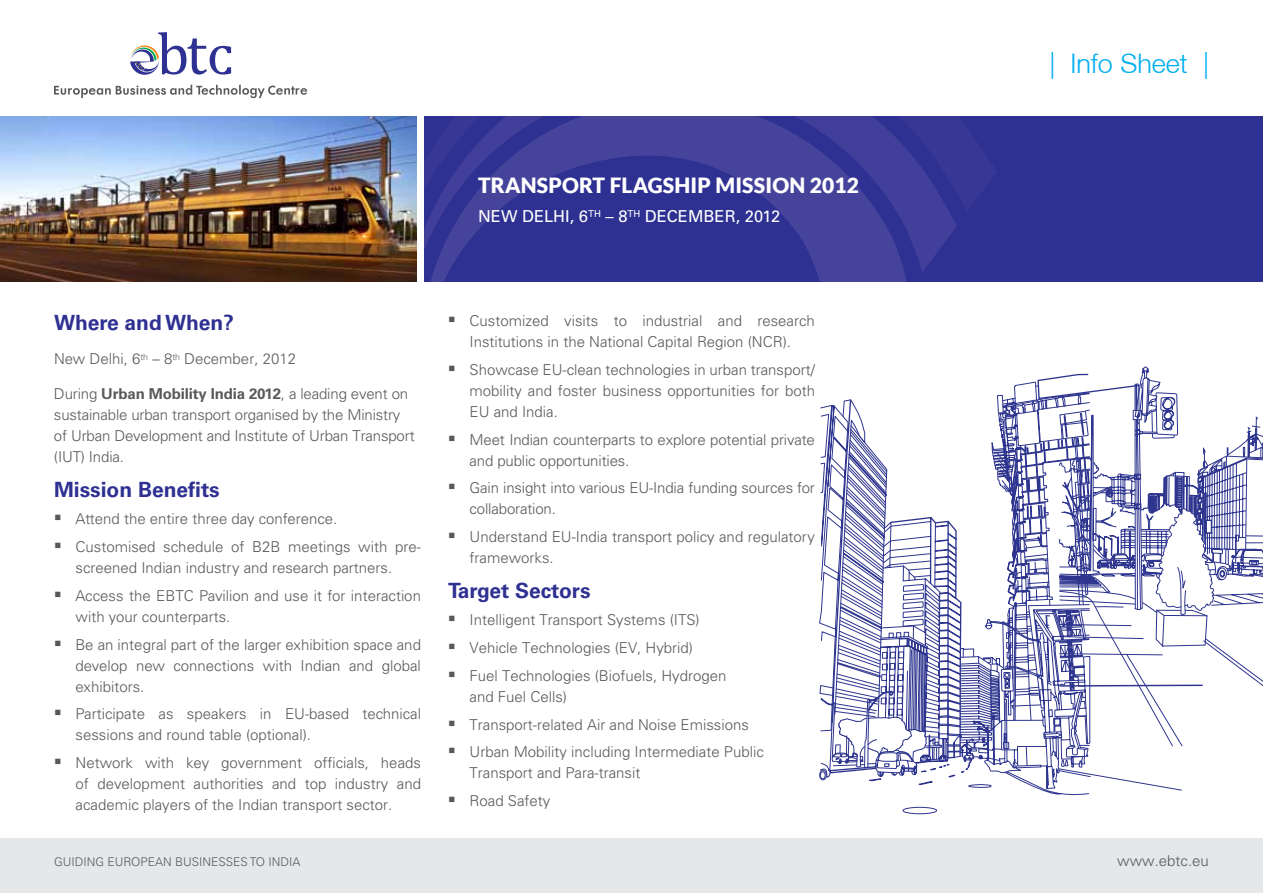
<style>
.page{position:relative;width:1263px;height:893px;background:#fff}
.page>*{position:absolute;margin:0;border:0;box-sizing:border-box;transform-origin:0 0}
.t1{font:300 27px "Helvetica Neue LT";color:#00aeef}
.t2{font:700 21px "Univers";color:#2e3092}
.t3{font:900 21px "Lato";letter-spacing:.01em;color:#fff}
.t4{font:16.5px "Univers";color:#fff}
.t5{font:300 15px/21px "Univers";color:#58595b}
.t6{font:300 12px "Univers";color:#58595b}
.s1{font-weight:700}
</style>
<div class="page">
<div style="left:0;top:839px;width:1263px;height:54px;background:#e6e7e8"></div>
<svg style="left:130px;top:32px;width:101px;height:43px"></svg>
<svg style="left:54px;top:85px;width:253px;height:13px"></svg>
<div style="left:425px;top:116px;width:838px;height:166px;background:#2e3092"></div>
<svg style="left:962px;top:122px;width:34px;height:88px;fill:#393795"></svg>
<svg style="left:425px;top:116px;width:464px;height:166px"></svg>
<img style="left:0;top:116px;width:416px;height:166px">
<svg style="left:889px;top:116px;width:73px;height:166px"></svg>
<svg style="left:820px;top:366px;width:443px;height:422px"></svg>
<h2 class="t3" style="left:478px;top:173px;width:382px">TRANSPORT FLAGSHIP MISSION 2012</h2>
<p class="t4" style="left:478px;top:206px;width:304px">NEW DELHI, 6<sup>TH</sup> – 8<sup>TH</sup> DECEMBER, 2012</p>
<h2 class="t2" style="left:54px;top:310px;width:181px">Where and When?</h2>
<p class="t5" style="left:54px;top:349px;width:244px">New Delhi, 6<sup>th</sup> – 8<sup>th</sup> December, 2012</p>
<p class="t5" style="left:54px;top:383px;width:362px">During <span class="s1">Urban Mobility India 2012</span>, a leading event on sustainable urban transport organised by the Ministry of Urban Development and Institute of Urban Transport (IUT) India.</p>
<h2 class="t2" style="left:54px;top:477px;width:167px">Mission Benefits</h2>
<p class="t5" style="left:76px;top:505px;width:347px;line-height:27.8px">Attend the entire three day conference.<br>Customised schedule of B2B meetings with pre-</p>
<p class="t5" style="left:76px;top:554px;width:347px;line-height:27.8px">screened Indian industry and research partners.<br>Access the EBTC Pavilion and use it for interaction</p>
<p class="t5" style="left:76px;top:603px;width:347px;line-height:27.8px">with your counterparts.<br>Be an integral part of the larger exhibition space and</p>
<p class="t5" style="left:76px;top:655px;width:347px">develop new connections with Indian and global exhibitors.</p>
<p class="t5" style="left:76px;top:703px;width:347px">Participate as speakers in EU-based technical sessions and round table (optional).</p>
<p class="t5" style="left:76px;top:752px;width:347px;text-align:justify">Network with key government officials, heads of development authorities and top industry and academic players of the Indian transport sector.</p>
<p class="t5" style="left:470px;top:310px;width:347px">Customized visits to industrial and research<br>Institutions in the National Capital Region (NCR).</p>
<p class="t5" style="left:470px;top:359px;width:347px;text-align:justify">Showcase EU-clean technologies in urban transport/ mobility and foster business opportunities for both EU and India.</p>
<p class="t5" style="left:470px;top:429px;width:347px">Meet Indian counterparts to explore potential private and public opportunities.</p>
<p class="t5" style="left:470px;top:478px;width:347px">Gain insight into various EU-India funding sources for collaboration.</p>
<p class="t5" style="left:470px;top:526px;width:347px">Understand EU-India transport policy and regulatory frameworks.</p>
<h2 class="t2" style="left:448px;top:578px;width:144px">Target Sectors</h2>
<p class="t5" style="left:470px;top:606px;width:258px;line-height:27.8px">Intelligent Transport Systems (ITS)<br>Vehicle Technologies (EV, Hybrid)<br>Fuel Technologies (Biofuels, Hydrogen</p>
<p class="t5" style="left:470px;top:683px;width:296px;line-height:27.8px">and Fuel Cells)<br>Transport-related Air and Noise Emissions<br>Urban Mobility including Intermediate Public</p>
<p class="t5" style="left:470px;top:759px;width:172px;line-height:27.8px">Transport and Para-transit<br>Road Safety</p>
<h1 class="t1" style="left:1049px;top:47px;width:161px">| Info Sheet |</h1>
<p class="t6" style="left:54px;top:854px;width:248px">GUIDING EUROPEAN BUSINESSES TO INDIA</p>
<p class="t5" style="left:1117px;top:850px;width:93px">www.ebtc.eu</p>
</div>
